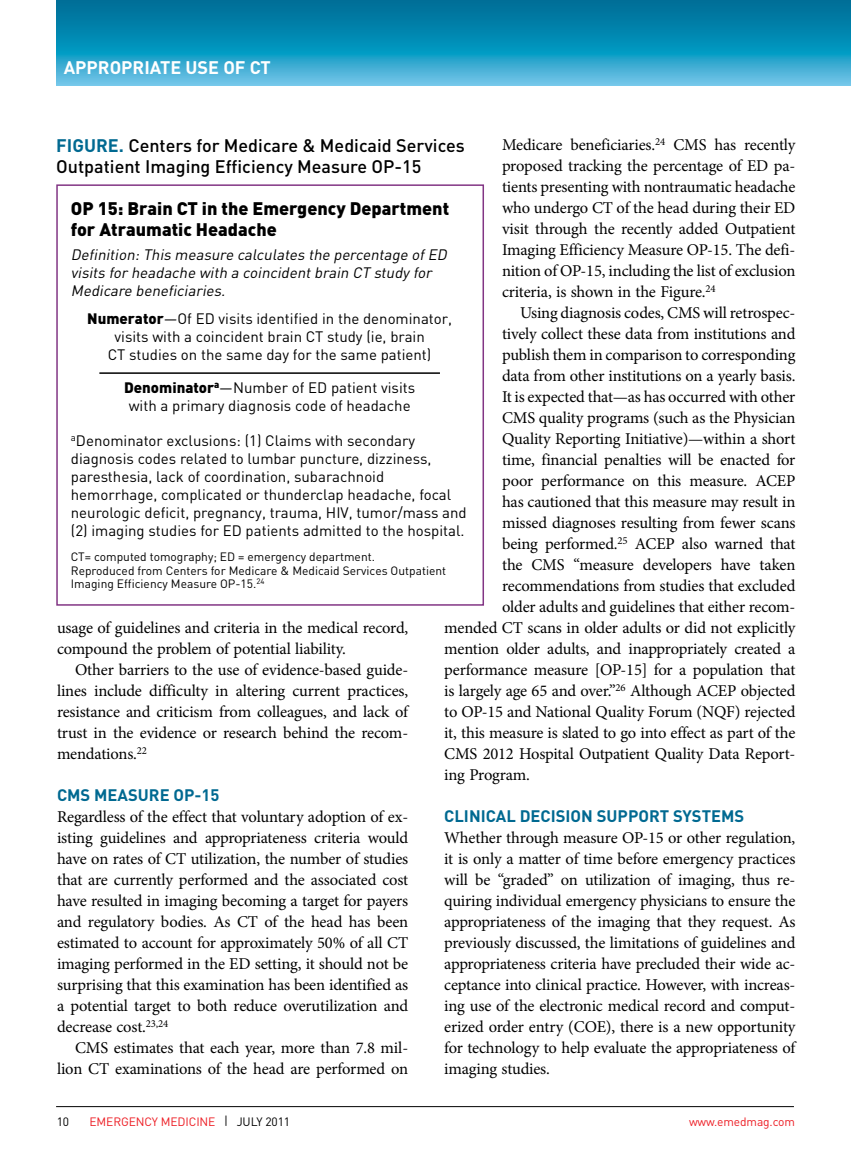
<style>
.page{position:relative;width:851px;height:1161px;background:#fff}
.page>*{position:absolute;margin:0;border:0;box-sizing:border-box;transform-origin:0 0}
.cap{font:500 18px/21px "DIN";color:#000}
.tbt{font:900 18px/21px "DIN";color:#000}
.t1{font:700 18px "DIN";color:#fff}
.body{font:16.5px/21px "Minion Pro";letter-spacing:-.01em;color:#000;text-align:justify}
.body_no_indent{font:16.5px/21px "Minion Pro";letter-spacing:-.015em;color:#000;text-align:justify}
.ahd{font:700 16.5px "DIN";color:#006991}
.tbt-2{font:15px/18px "DIN";color:#000;text-align:center}
.tbt-3{font:italic 15px/18px "DIN";color:#000}
.tft{font:12px/13.5px "DIN";color:#000}
.t2{font:12px "DIN";letter-spacing:-.01em;color:#ed1d24}
.s1{font-weight:700;color:#006991}
.s2{font-weight:900}
.s3{color:#000}
</style>
<div class="page">
<svg style="left:56px;top:0;width:794px;height:85px;background:#1993bb"></svg>
<hr style="left:56px;top:1106px;width:738px;height:1px;background:#000">
<svg style="left:850px;top:0;width:1px;height:85px"></svg>
<div style="left:56px;top:184px;width:428px;height:422px;border:2px solid #823584"></div>
<hr style="left:99px;top:372px;width:341px;height:2px;background:#000">
<p class="t1" style="left:64px;top:56px;width:208px">APPROPRIATE USE OF CT</p>
<p class="body" style="left:502px;top:134px;width:295px">Medicare beneficiaries.<sup>24</sup> CMS has recently proposed tracking the percentage of ED pa&shy;tients presenting with nontraumatic headache who undergo CT of the head during their ED visit through the recently added Outpatient Imaging Efficiency Measure OP-15. The defi&shy;nition of OP-15, including the list of exclusion criteria, is shown in the Figure.<sup>24</sup></p>
<p class="body" style="left:520px;top:302px;width:277px">Using diagnosis codes, CMS will retrospec-</p>
<p class="body" style="left:502px;top:323px;width:295px">tively collect these data from institutions and</p>
<p class="body" style="left:502px;top:344px;width:295px">publish them in comparison to corresponding</p>
<p class="body" style="left:502px;top:365px;width:295px">data from other institutions on a yearly basis.</p>
<p class="body" style="left:502px;top:386px;width:295px">It is expected that—as has occurred with other</p>
<p class="body" style="left:502px;top:407px;width:295px">CMS quality programs (such as the Physician</p>
<p class="body" style="left:502px;top:428px;width:295px">Quality Reporting Initiative)—within a short</p>
<p class="body" style="left:502px;top:449px;width:295px">time, financial penalties will be enacted for</p>
<p class="body" style="left:502px;top:470px;width:295px">poor performance on this measure. ACEP</p>
<p class="body" style="left:502px;top:491px;width:295px">has cautioned that this measure may result in</p>
<p class="body" style="left:502px;top:512px;width:295px">missed diagnoses resulting from fewer scans</p>
<p class="body" style="left:502px;top:533px;width:295px">being performed.<sup>25</sup> ACEP also warned that</p>
<p class="body" style="left:502px;top:554px;width:295px">the CMS “measure developers have taken</p>
<p class="body" style="left:502px;top:575px;width:295px">recommendations from studies that excluded</p>
<p class="body" style="left:502px;top:596px;width:295px">older adults and guidelines that either recom-</p>
<p class="body" style="left:444px;top:617px;width:353px">mended CT scans in older adults or did not explicitly</p>
<p class="body" style="left:444px;top:638px;width:353px">mention older adults, and inappropriately created a</p>
<p class="body" style="left:444px;top:659px;width:352px">performance measure [OP-15] for a population that</p>
<p class="body" style="left:444px;top:680px;width:353px">is largely age 65 and over.”<sup>26</sup> Although ACEP objected</p>
<p class="body" style="left:444px;top:701px;width:353px">to OP-15 and National Quality Forum (NQF) rejected</p>
<p class="body" style="left:444px;top:722px;width:353px">it, this measure is slated to go into effect as part of the</p>
<p class="body" style="left:444px;top:743px;width:353px">CMS 2012 Hospital Outpatient Quality Data Report-</p>
<p class="body" style="left:444px;top:764px;width:87px">ing Program.</p>
<p class="ahd" style="left:444px;top:805px;width:301px">CLINICAL DECISION SUPPORT SYSTEMS</p>
<p class="body_no_indent" style="left:444px;top:827px;width:353px">Whether through measure OP-15 or other regulation, it is only a matter of time before emergency practices will be “graded” on utilization of imaging, thus re&shy;quiring individual emergency physicians to ensure the appropriateness of the imaging that they request. As previously discussed, the limitations of guidelines and appropriateness criteria have precluded their wide ac&shy;ceptance into clinical practice. However, with increas&shy;ing use of the electronic medical record and comput&shy;erized order entry (COE), there is a new opportunity for technology to help evaluate the appropriateness of imaging studies.</p>
<p class="cap" style="left:56px;top:134px;width:410px"><span class="s1">FIGURE.</span> Centers for Medicare &amp; Medicaid Services<br>Outpatient Imaging Efficiency Measure OP-15</p>
<p class="tbt" style="left:71px;top:197px;width:380px">OP 15: Brain CT in the Emergency Department for Atraumatic Headache</p>
<p class="tbt-3" style="left:71px;top:245px;width:381px">Definition: This measure calculates the percentage of ED visits for headache with a coincident brain CT study for<br>Medicare beneficiaries.</p>
<p class="tbt-2" style="left:87px;top:310px;width:366px"><span class="s2">Numerator</span>—Of ED visits identified in the denominator, visits with a coincident brain CT study (ie, brain<br>CT studies on the same day for the same patient)</p>
<p class="tbt-2" style="left:124px;top:379px;width:292px"><span class="s2">Denominator</span><sup>a</sup>—Number of ED patient visits with a primary diagnosis code of headache</p>
<p class="tbt-2" style="left:71px;top:431px;width:397px;text-align:left"><sup>a</sup>Denominator exclusions: (1) Claims with secondary diagnosis codes related to lumbar puncture, dizziness, paresthesia, lack of coordination, subarachnoid hemorrhage, complicated or thunderclap headache, focal neurologic deficit, pregnancy, trauma, HIV, tumor/mass and (2) imaging studies for ED patients admitted to the hospital.</p>
<p class="tft" style="left:71px;top:550px;width:305px">CT= computed tomography; ED = emergency department.</p>
<p class="tft" style="left:71px;top:564px;width:377px">Reproduced from Centers for Medicare &amp; Medicaid Services Outpatient<br>Imaging Efficiency Measure OP-15.<sup>24</sup></p>
<p class="body" style="left:57px;top:617px;width:352px">usage of guidelines and criteria in the medical record, compound the problem of potential liability.</p>
<p class="body" style="left:57px;top:659px;width:353px;text-indent:18px">Other barriers to the use of evidence-based guide&shy;lines include difficulty in altering current practices, resistance and criticism from colleagues, and lack of trust in the evidence or research behind the recom&shy;mendations.<sup>22</sup></p>
<p class="ahd" style="left:57px;top:784px;width:164px">CMS MEASURE OP-15</p>
<p class="body_no_indent" style="left:57px;top:806px;width:353px">Regardless of the effect that voluntary adoption of ex&shy;isting guidelines and appropriateness criteria would have on rates of CT utilization, the number of studies that are currently performed and the associated cost have resulted in imaging becoming a target for payers and regulatory bodies. As CT of the head has been estimated to account for approximately 50% of all CT imaging performed in the ED setting, it should not be surprising that this examination has been identified as a potential target to both reduce overutilization and decrease cost.<sup>23,24</sup></p>
<p class="body" style="left:57px;top:1037px;width:353px;text-align:right">CMS estimates that each year, more than 7.8 mil&shy;lion CT examinations of the head are performed on</p>
<p class="tft" style="left:57px;top:1115px;width:14px">10</p>
<p class="t2" style="left:89px;top:1115px;width:202px">EMERGENCY MEDICINE <span class="s3">| JULY 2011</span></p>
<p class="t2" style="left:689px;top:1115px;width:108px">www.emedmag.com</p>
</div>
